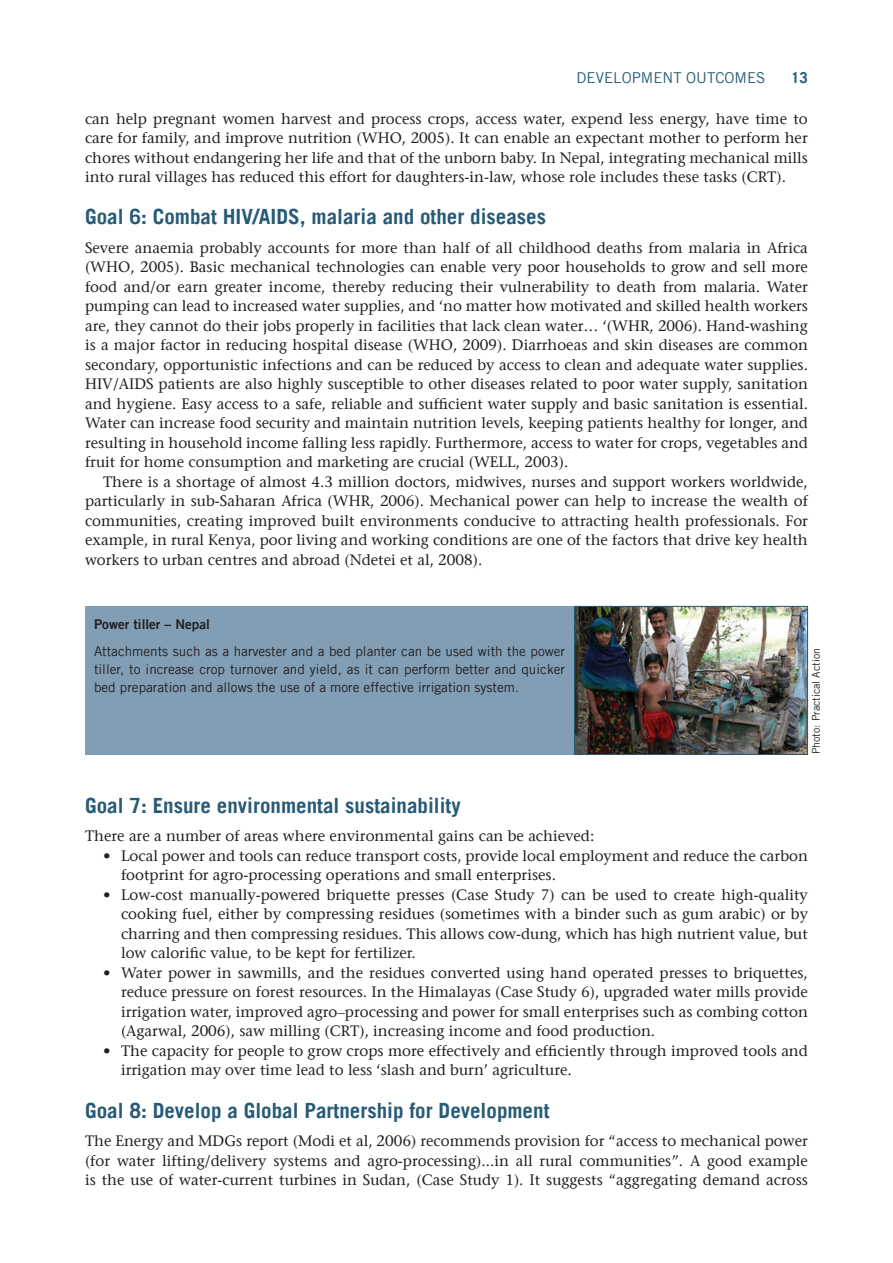
<style>
.page{position:relative;width:893px;height:1263px;background:#fff}
.page>*{position:absolute;margin:0;border:0;box-sizing:border-box;transform-origin:0 0}
.a_head{font:700 21px "Trade Gothic";color:#265a77}
._1st_para{font:15px/19.5px "Stone Serif";color:#231f20;text-align:justify}
.list{font:15px/19.5px "Stone Serif";color:#231f20}
.Body_Text{font:15px/19.5px "Stone Serif";color:#231f20;text-align:justify}
.ch_title{font:15px "Trade Gothic";color:#265a77}
.t1{font:700 15px "Trade Gothic";color:#265a77}
.box{font:13.5px/18px "Trade Gothic";color:#231f20;text-align:justify}
.box-2{font:13.5px "Trade Gothic Bold Two";color:#231f20}
.photo_credit{font:10.65px "Trade Gothic";color:#231f20}
</style>
<div class="page">
<div style="left:86px;top:606px;width:488px;height:149px;background:#819eb5"></div>
<img style="left:576px;top:608px;width:230px;height:145px">
<div style="left:574px;top:606px;width:234px;height:149px;border:1px solid #265a77"></div>
<p class="ch_title" style="left:577px;top:69px;width:21px">Development</p>
<p class="ch_title" style="left:686px;top:69px;width:11px">outcomes</p>
<p class="t1" style="left:791px;top:69px;width:18px">13</p>
<p class="_1st_para" style="left:85px;top:109px;width:724px">can help pregnant women harvest and process crops, access water, expend less energy, have time to care for family, and improve nutrition (WHO, 2005). It can enable an expectant mother to perform her chores without endangering her life and that of the unborn baby. In Nepal, integrating mechanical mills into rural villages has reduced this effort for daughters-in-law, whose role includes these tasks (CRT).</p>
<p class="a_head" style="left:85px;top:204px;width:462px">Goal 6: Combat HIV/AIDS, malaria and other diseases</p>
<p class="_1st_para" style="left:85px;top:238px;width:724px">Severe anaemia probably accounts for more than half of all childhood deaths from malaria in Africa (WHO, 2005). Basic mechanical technologies can enable very poor households to grow and sell more food and/or earn greater income, thereby reducing their vulnerability to death from malaria. Water pumping can lead to increased water supplies, and ‘no matter how motivated and skilled health workers are, they cannot do their jobs properly in facilities that lack clean water… ‘(WHR, 2006). Hand-washing is a major factor in reducing hospital disease (WHO, 2009). Diarrhoeas and skin diseases are common secondary, opportunistic infections and can be reduced by access to clean and adequate water supplies.<br>HIV/AIDS patients are also highly susceptible to other diseases related to poor water supply, sanitation and hygiene. Easy access to a safe, reliable and sufficient water supply and basic sanitation is essential.<br>Water can increase food security and maintain nutrition levels, keeping patients healthy for longer, and resulting in household income falling less rapidly. Furthermore, access to water for crops, vegetables and fruit for home consumption and marketing are crucial (WELL, 2003).</p>
<p class="Body_Text" style="left:85px;top:472px;width:724px;text-indent:18px">There is a shortage of almost 4.3 million doctors, midwives, nurses and support workers worldwide, particularly in sub-Saharan Africa (WHR, 2006). Mechanical power can help to increase the wealth of communities, creating improved built environments conducive to attracting health professionals. For example, in rural Kenya, poor living and working conditions are one of the factors that drive key health workers to urban centres and abroad (Ndetei et al, 2008).</p>
<p class="box-2" style="left:94px;top:615px;width:117px">Power tiller – Nepal</p>
<p class="box" style="left:94px;top:641px;width:472px">Attachments such as a harvester and a bed planter can be used with the power tiller, to increase crop turnover and yield, as it can perform better and quicker bed preparation and allows the use of a more effective irrigation system.</p>
<p class="photo_credit" style="left:810px;top:754px;width:108px;rotate:-90deg">Photo: Practical Action</p>
<p class="a_head" style="left:85px;top:792px;width:377px">Goal 7: Ensure environmental sustainability</p>
<p class="_1st_para" style="left:85px;top:826px;width:511px">There are a number of areas where environmental gains can be achieved:</p>
<p class="list" style="left:121px;top:846px;width:688px;text-indent:-18px">• Local power and tools can reduce transport costs, provide local employment and reduce the carbon footprint for agro-processing operations and small enterprises.</p>
<p class="list" style="left:121px;top:885px;width:688px;text-align:justify;text-indent:-18px">• Low-cost manually-powered briquette presses (Case Study 7) can be used to create high-quality cooking fuel, either by compressing residues (sometimes with a binder such as gum arabic) or by charring and then compressing residues. This allows cow-dung, which has high nutrient value, but low calorific value, to be kept for fertilizer.</p>
<p class="list" style="left:121px;top:963px;width:688px;text-align:justify;text-indent:-18px">• Water power in sawmills, and the residues converted using hand operated presses to briquettes, reduce pressure on forest resources. In the Himalayas (Case Study 6), upgraded water mills provide irrigation water, improved agro–processing and power for small enterprises such as combing cotton (Agarwal, 2006), saw milling (CRT), increasing income and food production.</p>
<p class="list" style="left:121px;top:1041px;width:688px;text-indent:-18px">• The capacity for people to grow crops more effectively and efficiently through improved tools and irrigation may over time lead to less ‘slash and burn’ agriculture.</p>
<p class="a_head" style="left:85px;top:1097px;width:466px">Goal 8: Develop a Global Partnership for Development</p>
<p class="_1st_para" style="left:85px;top:1131px;width:724px">The Energy and MDGs report (Modi et al, 2006) recommends provision for “access to mechanical power (for water lifting/delivery systems and agro-processing)...in all rural communities”. A good example is the use of water-current turbines in Sudan, (Case Study 1). It suggests “aggregating demand across</p>
</div>
